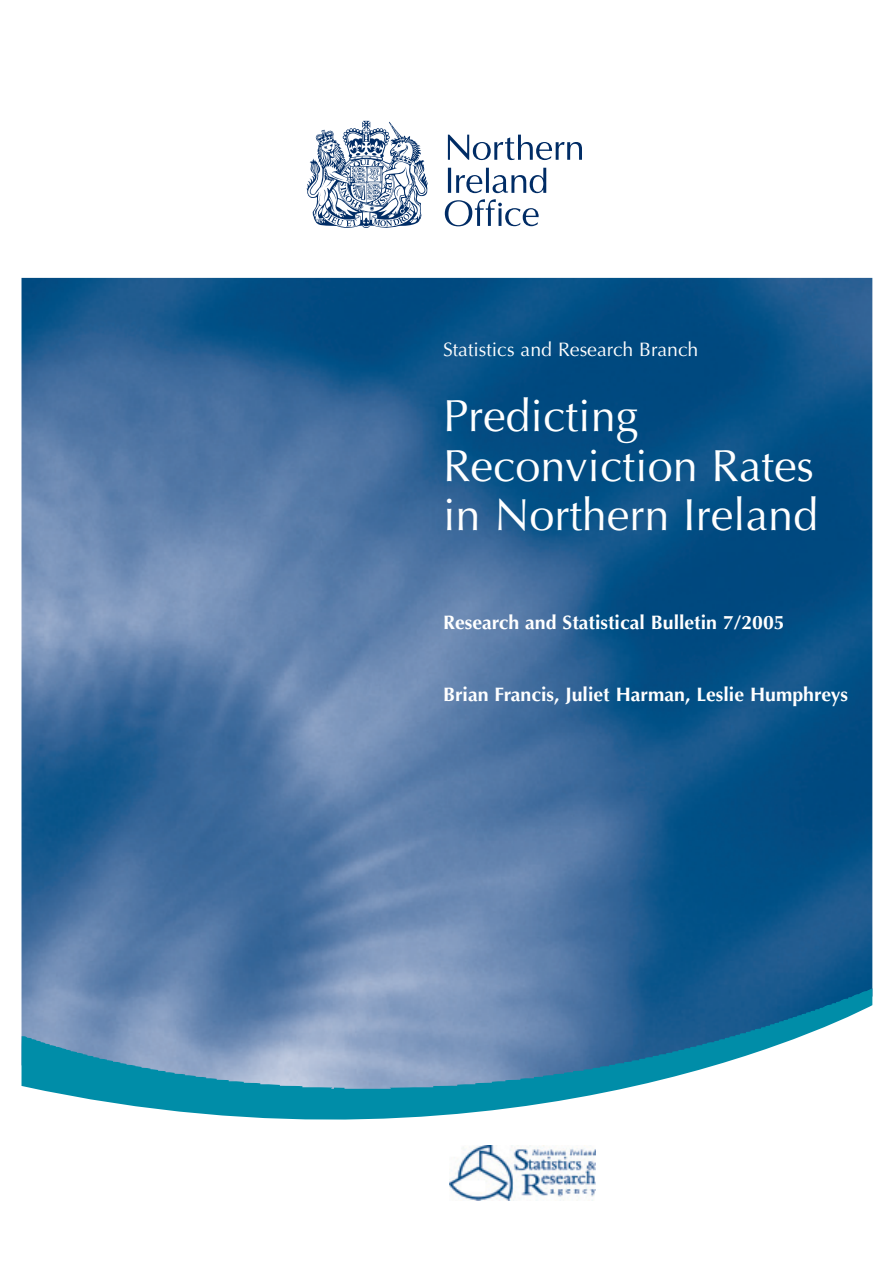
<style>
.page{position:relative;width:893px;height:1263px;background:#fff}
.page>*{position:absolute;margin:0;border:0;box-sizing:border-box;transform-origin:0 0}
.t1{font:45px/49.5px "Optima";color:#fff}
.t2{font:700 19.5px "Optima";color:#fff}
.t3{font:19.5px "Optima";color:#fff}
</style>
<div class="page">
<img style="left:22px;top:278px;width:850px;height:710px">
<svg style="left:22px;top:988px;width:850px;height:132px"></svg>
<svg style="left:306px;top:121px;width:276px;height:107px"></svg>
<img style="left:449px;top:1145px;width:146px;height:56px">
<p class="t3" style="left:443px;top:342px;width:257px">Statistics and Research Branch</p>
<h1 class="t1" style="left:443px;top:396px;width:377px">Predicting<br>Reconviction Rates in Northern Ireland</h1>
<p class="t2" style="left:443px;top:615px;width:343px">Research and Statistical Bulletin 7/2005</p>
<p class="t2" style="left:443px;top:686px;width:406px">Brian Francis, Juliet Harman, Leslie Humphreys</p>
</div>
